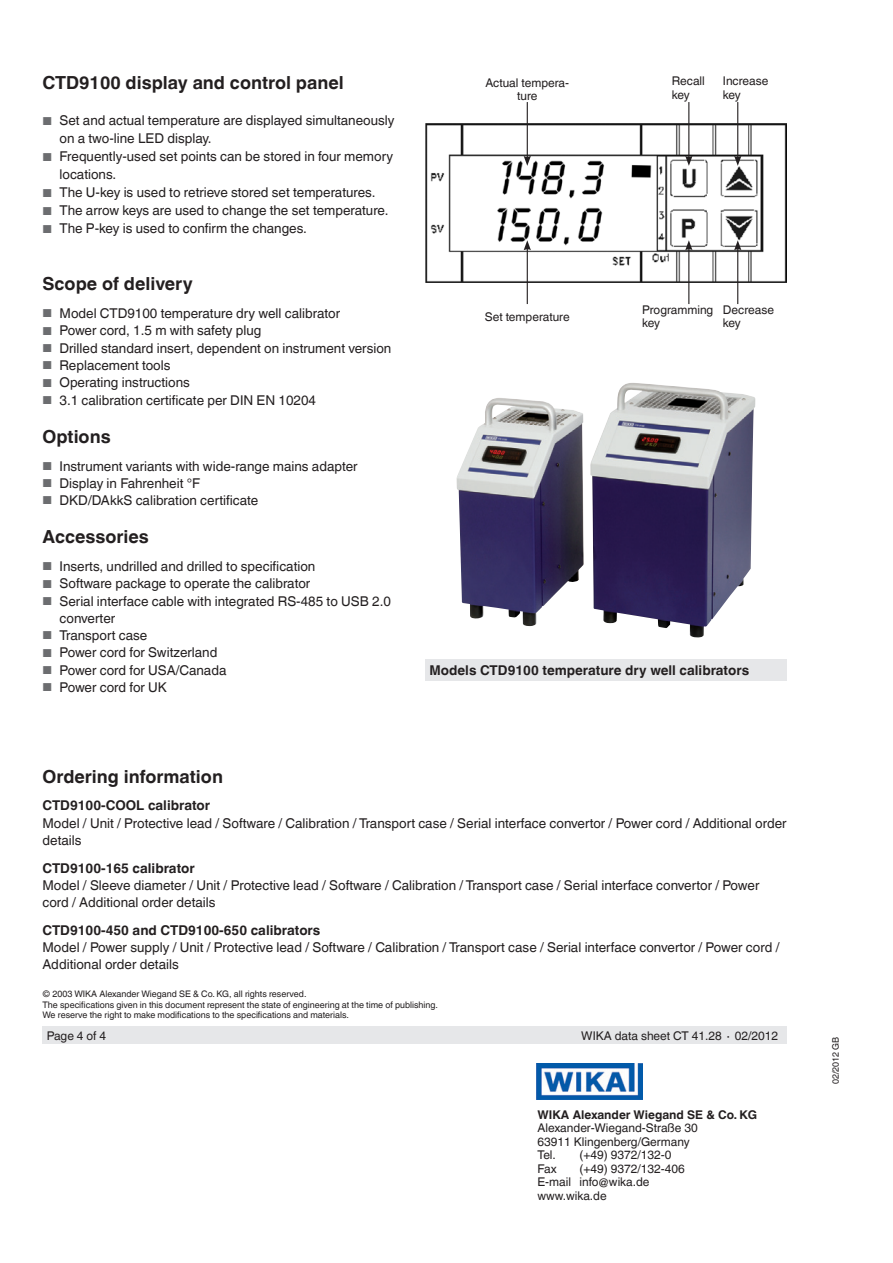
<style>
.page{position:relative;width:893px;height:1263px;background:#fff}
.page>*{position:absolute;margin:0;border:0;box-sizing:border-box;transform-origin:0 0}
.t1{font:700 18px "Helvetica World";color:#231f20}
.t2{font:13.5px/17.2px "Helvetica World";color:#231f20}
.t3{font:700 13.5px "Helvetica World";color:#231f20}
.t4{font:12px/13.5px "Helvetica World";color:#231f20}
.t5{font:700 12px "Helvetica World";color:#231f20}
.t6{font:9px/10.5px "Helvetica World";color:#231f20}
.s1{font-size:11.55px;color:#6c6d70}
</style>
<div class="page">
<img style="left:537px;top:1063px;width:106px;height:36px">
<div style="left:43px;top:1027px;width:744px;height:17px;background:#e6e7e9"></div>
<img style="left:457px;top:383px;width:298px;height:255px">
<img style="left:425px;top:123px;width:362px;height:159px">
<hr style="left:527px;top:248px;width:1px;height:56px;background:#231f20">
<svg style="left:524px;top:240px;width:7px;height:10px"></svg>
<hr style="left:688px;top:248px;width:1px;height:56px;background:#231f20">
<svg style="left:685px;top:240px;width:7px;height:10px"></svg>
<hr style="left:737px;top:248px;width:1px;height:56px;background:#231f20">
<svg style="left:734px;top:240px;width:7px;height:10px"></svg>
<hr style="left:737px;top:102px;width:1px;height:56px;background:#231f20">
<svg style="left:734px;top:156px;width:7px;height:10px"></svg>
<hr style="left:688px;top:102px;width:1px;height:56px;background:#231f20">
<svg style="left:685px;top:156px;width:7px;height:10px"></svg>
<hr style="left:527px;top:102px;width:1px;height:56px;background:#231f20">
<svg style="left:524px;top:156px;width:7px;height:10px"></svg>
<div style="left:425px;top:659px;width:362px;height:21px;background:#e6e7e9"></div>
<h1 class="t1" style="left:43px;top:73px;width:303px">CTD9100 display and control panel</h1>
<p class="t2" style="left:60px;top:112px;width:337px;line-height:18px;text-indent:-17px"><span class="s1">■</span> Set and actual temperature are displayed simultaneously on a two-line LED display.</p>
<p class="t2" style="left:60px;top:148px;width:335px;line-height:18px;text-indent:-17px"><span class="s1">■</span> Frequently-used set points can be stored in four memory locations.</p>
<p class="t2" style="left:43px;top:184px;width:335px"><span class="s1">■</span> The U-key is used to retrieve stored set temperatures.</p>
<p class="t2" style="left:43px;top:202px;width:348px"><span class="s1">■</span> The arrow keys are used to change the set temperature.</p>
<p class="t2" style="left:43px;top:220px;width:266px"><span class="s1">■</span> The P-key is used to confirm the changes.</p>
<h1 class="t1" style="left:43px;top:274px;width:152px">Scope of delivery</h1>
<p class="t2" style="left:43px;top:305px;width:299px"><span class="s1">■</span> Model CTD9100 temperature dry well calibrator</p>
<p class="t2" style="left:43px;top:322px;width:220px"><span class="s1">■</span> Power cord, 1.5 m with safety plug</p>
<p class="t2" style="left:43px;top:339px;width:350px"><span class="s1">■</span> Drilled standard insert, dependent on instrument version</p>
<p class="t2" style="left:43px;top:357px;width:130px"><span class="s1">■</span> Replacement tools</p>
<p class="t2" style="left:43px;top:374px;width:149px"><span class="s1">■</span> Operating instructions</p>
<p class="t2" style="left:43px;top:391px;width:275px"><span class="s1">■</span> 3.1 calibration certificate per DIN EN 10204</p>
<h1 class="t1" style="left:43px;top:426px;width:70px">Options</h1>
<p class="t2" style="left:43px;top:457px;width:317px"><span class="s1">■</span> Instrument variants with wide-range mains adapter</p>
<p class="t2" style="left:43px;top:474px;width:159px"><span class="s1">■</span> Display in Fahrenheit °F</p>
<p class="t2" style="left:43px;top:492px;width:217px"><span class="s1">■</span> DKD/DAkkS calibration certificate</p>
<h1 class="t1" style="left:43px;top:526px;width:108px">Accessories</h1>
<p class="t2" style="left:43px;top:558px;width:274px"><span class="s1">■</span> Inserts, undrilled and drilled to specification</p>
<p class="t2" style="left:43px;top:575px;width:269px"><span class="s1">■</span> Software package to operate the calibrator</p>
<p class="t2" style="left:60px;top:592px;width:333px;text-indent:-17px"><span class="s1">■</span> Serial interface cable with integrated RS-485 to USB 2.0 converter</p>
<p class="t2" style="left:43px;top:627px;width:106px"><span class="s1">■</span> Transport case</p>
<p class="t2" style="left:43px;top:644px;width:176px"><span class="s1">■</span> Power cord for Switzerland</p>
<p class="t2" style="left:43px;top:661px;width:185px"><span class="s1">■</span> Power cord for USA/Canada</p>
<p class="t2" style="left:43px;top:678px;width:126px"><span class="s1">■</span> Power cord for UK</p>
<p class="t4" style="left:485px;top:76px;width:85px;text-align:center">Actual tempera&shy;ture</p>
<p class="t4" style="left:672px;top:74px;width:35px">Recall key</p>
<p class="t4" style="left:723px;top:74px;width:47px">Increase key</p>
<p class="t4" style="left:485px;top:310px;width:86px">Set temperature</p>
<p class="t4" style="left:642px;top:303px;width:73px">Programming key</p>
<p class="t4" style="left:723px;top:303px;width:53px">Decrease key</p>
<p class="t3" style="left:429px;top:662px;width:321px">Models CTD9100 temperature dry well calibrators</p>
<h1 class="t1" style="left:43px;top:766px;width:182px">Ordering information</h1>
<p class="t3" style="left:43px;top:798px;width:169px">CTD9100-COOL calibrator</p>
<p class="t2" style="left:43px;top:814px;width:746px">Model / Unit / Protective lead / Software / Calibration / Transport case / Serial interface convertor / Power cord / Additional order details</p>
<p class="t3" style="left:43px;top:860px;width:154px">CTD9100-165 calibrator</p>
<p class="t2" style="left:43px;top:877px;width:718px">Model / Sleeve diameter / Unit / Protective lead / Software / Calibration / Transport case / Serial interface convertor / Power cord / Additional order details</p>
<p class="t3" style="left:43px;top:922px;width:279px">CTD9100-450 and CTD9100-650 calibrators</p>
<p class="t2" style="left:43px;top:939px;width:738px">Model / Power supply / Unit / Protective lead / Software / Calibration / Transport case / Serial interface convertor / Power cord /<br>Additional order details</p>
<p class="t6" style="left:43px;top:989px;width:397px">© 2003 WIKA Alexander Wiegand SE &amp; Co. KG, all rights reserved.<br>The specifications given in this document represent the state of engineering at the time of publishing.<br>We reserve the right to make modifications to the specifications and materials.</p>
<p class="t4" style="left:47px;top:1029px;width:61px">Page 4 of 4</p>
<p class="t4" style="left:581px;top:1029px;width:198px">WIKA data sheet CT 41.28 ∙ 02/2012</p>
<p class="t5" style="left:537px;top:1107px;width:221px">WIKA Alexander Wiegand SE &amp; Co. KG</p>
<p class="t4" style="left:537px;top:1121px;width:162px">Alexander-Wiegand-Straße 30<br>63911 Klingenberg/Germany<br>Tel.</p>
<p class="t4" style="left:579px;top:1148px;width:94px">(+49) 9372/132-0</p>
<p class="t4" style="left:537px;top:1161px;width:149px;text-indent:42px">(+49) 9372/132-406<br>E-mail info@wika.de www.wika.de</p>
<p class="t4" style="left:537px;top:1161px;width:21px">Fax</p>
<p class="t6" style="left:830px;top:1084px;width:49px;rotate:-90deg">02/2012 GB</p>
</div>
